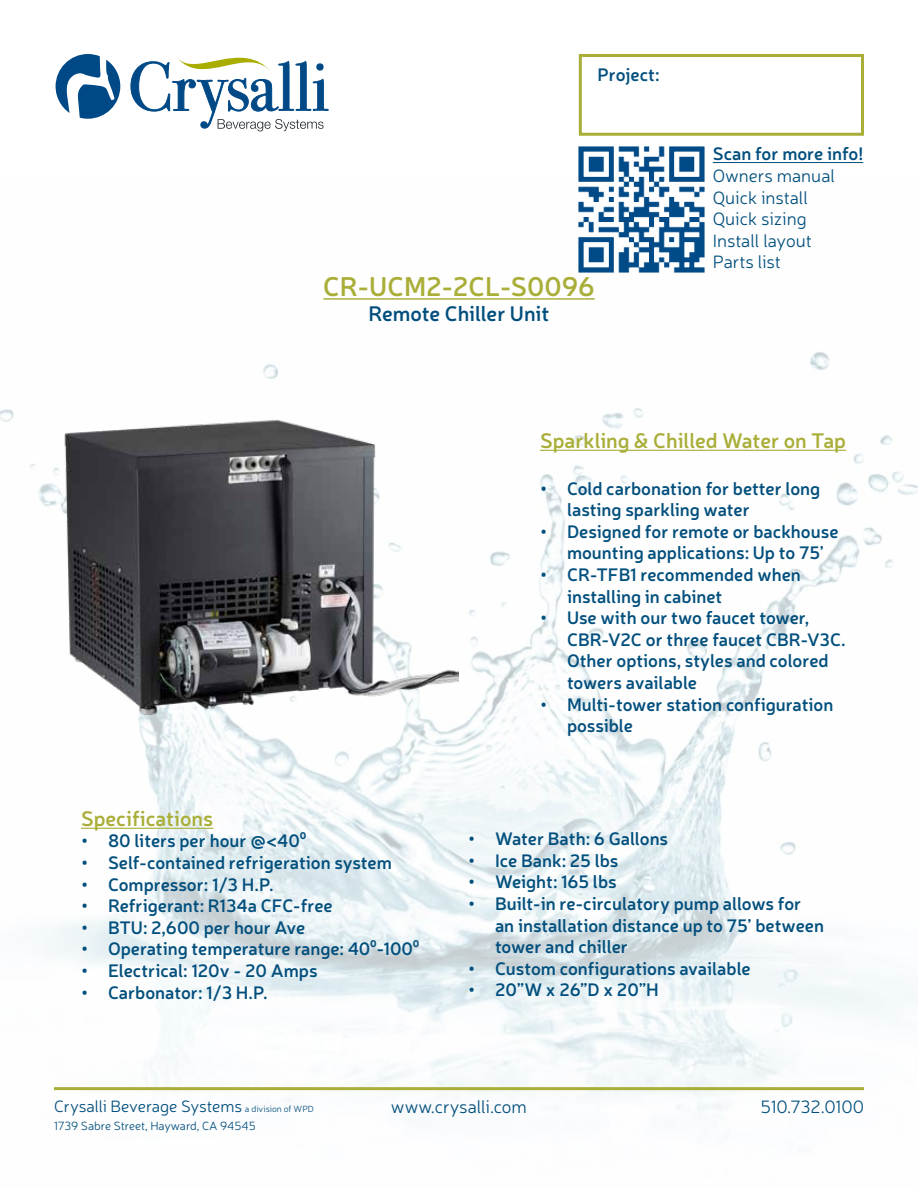
<style>
.page{position:relative;width:918px;height:1188px;background:#fff}
.page>*{position:absolute;margin:0;border:0;box-sizing:border-box;transform-origin:0 0}
.t1{font:600 27px "Neris";color:#a9ae38}
.t2{font:600 21px "Neris";color:#a9ae38}
.t3{font:600 21px "Neris";color:#024f7d}
.t4{font:600 18px/21.6px "Neris";color:#024f7d}
.t5{font:300 18px/21.6px "Neris";color:#024f7d}
.t6{font:300 16.5px "Neris";letter-spacing:-.005em;color:#024f7d}
.t7{font:300 12px "Neris";color:#024f7d}
.s1{font-size:9px}
</style>
<div class="page">
<img style="left:0;top:177px;width:918px;height:935px">
<svg style="left:56px;top:54px;width:64px;height:65px"></svg>
<svg style="left:131px;top:57px;width:197px;height:74px"></svg>
<div style="left:579px;top:54px;width:285px;height:82px;border:3px solid #a9ae38"></div>
<hr style="left:713px;top:162px;width:150px;height:1px;background:#024f7d">
<img style="left:579px;top:147px;width:125px;height:125px">
<hr style="left:54px;top:1087px;width:810px;height:3px;background:#a9ae38">
<hr style="left:323px;top:298px;width:272px;height:2px;background:#a9ae38">
<img style="left:54px;top:415px;width:405px;height:304px">
<hr style="left:540px;top:450px;width:306px;height:1px;background:#a9ae38">
<hr style="left:81px;top:828px;width:132px;height:1px;background:#a9ae38">
<p class="t4" style="left:598px;top:63px;width:64px">Project:</p>
<h1 class="t1" style="left:323px;top:268px;width:273px">CR-UCM2-2CL-S0096</h1>
<p class="t3" style="left:368px;top:299px;width:183px">Remote Chiller Unit</p>
<p class="t4" style="left:713px;top:142px;width:152px">Scan for more info!</p>
<p class="t5" style="left:713px;top:164px;width:124px">Owners manual<br>Quick install<br>Quick sizing<br>Install layout<br>Parts list</p>
<p class="t2" style="left:81px;top:804px;width:134px">Specifications</p>
<p class="t4" style="left:81px;top:829px;width:227px">• 80 liters per hour @&lt;400</p>
<p class="t4" style="left:81px;top:851px;width:312px">• Self-contained refrigeration system</p>
<p class="t4" style="left:81px;top:873px;width:194px">• Compressor: 1/3 H.P.</p>
<p class="t4" style="left:81px;top:894px;width:253px">• Refrigerant: R134a CFC-free</p>
<p class="t4" style="left:81px;top:916px;width:226px">• BTU: 2,600 per hour Ave</p>
<p class="t4" style="left:81px;top:937px;width:340px">• Operating temperature range: 400-1000</p>
<p class="t4" style="left:81px;top:959px;width:238px">• Electrical: 120v - 20 Amps</p>
<p class="t4" style="left:81px;top:981px;width:188px">• Carbonator: 1/3 H.P.</p>
<p class="t2" style="left:540px;top:426px;width:308px">Sparkling &amp; Chilled Water on Tap</p>
<p class="t4" style="left:567px;top:477px;width:255px;text-indent:-27px">• Cold carbonation for better long lasting sparkling water</p>
<p class="t4" style="left:567px;top:520px;width:273px;text-indent:-27px">• Designed for remote or backhouse mounting applications: Up to 75’</p>
<p class="t4" style="left:567px;top:563px;width:235px;text-indent:-27px">• CR-TFB1 recommended when installing in cabinet</p>
<p class="t4" style="left:567px;top:606px;width:280px;text-indent:-27px">• Use with our two faucet tower,<br>CBR-V2C or three faucet CBR-V3C.<br>Other options, styles and colored towers available</p>
<p class="t4" style="left:567px;top:693px;width:268px;text-indent:-27px">• Multi-tower station configuration possible</p>
<p class="t4" style="left:468px;top:827px;width:202px">• Water Bath: 6 Gallons</p>
<p class="t4" style="left:468px;top:849px;width:152px">• Ice Bank: 25 lbs</p>
<p class="t4" style="left:468px;top:870px;width:150px">• Weight: 165 lbs</p>
<p class="t4" style="left:495px;top:892px;width:331px;text-indent:-27px">• Built-in re-circulatory pump allows for an installation distance up to 75’ between tower and chiller</p>
<p class="t4" style="left:468px;top:957px;width:284px">• Custom configurations available</p>
<p class="t4" style="left:468px;top:978px;width:192px">• 20”W x 26”D x 20”H</p>
<p class="t6" style="left:54px;top:1096px;width:261px">Crysalli Beverage Systems <span class="s1">a division of WPD</span></p>
<p class="t7" style="left:54px;top:1118px;width:203px">1739 Sabre Street, Hayward, CA 94545</p>
<p class="t5" style="left:391px;top:1095px;width:138px">www.crysalli.com</p>
<p class="t5" style="left:760px;top:1095px;width:105px">510.732.0100</p>
</div>
